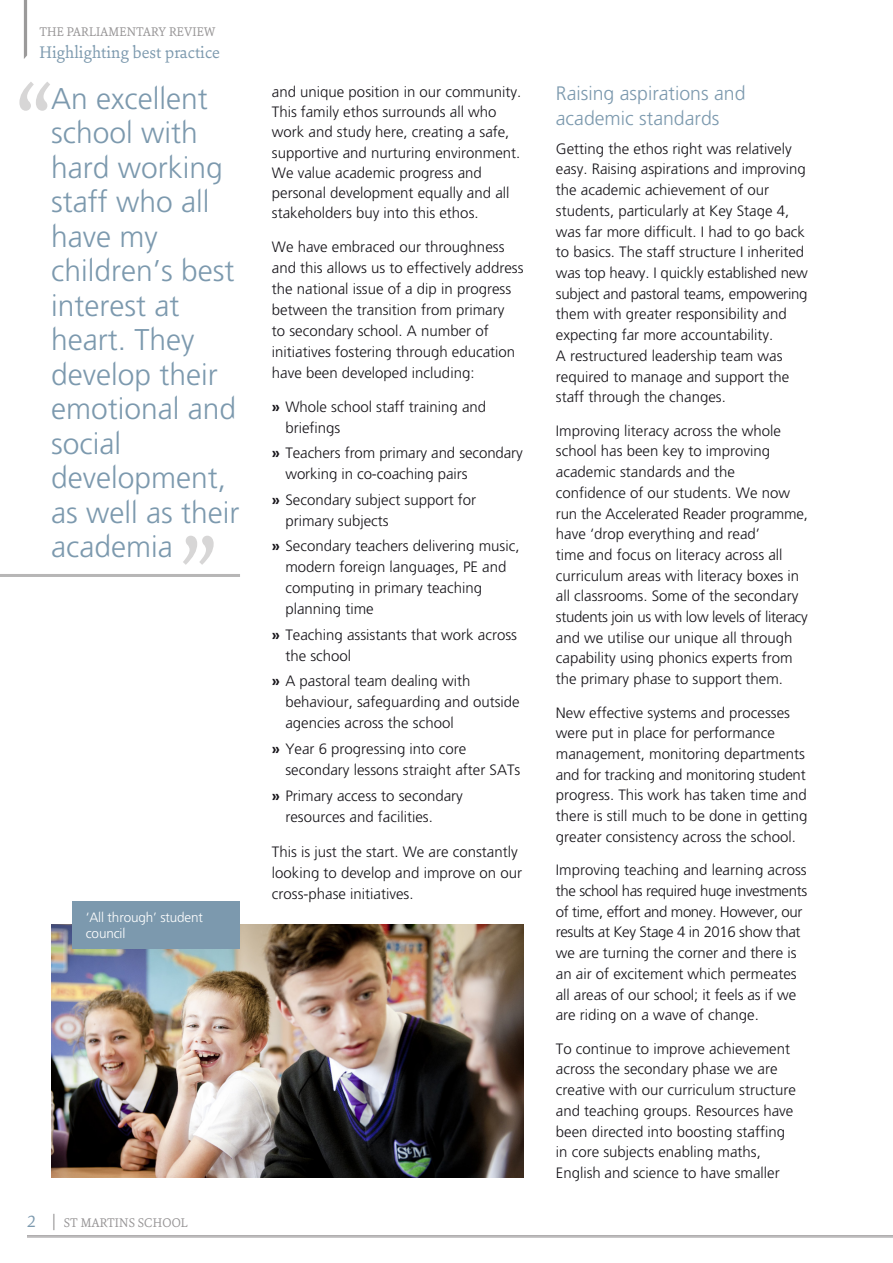
<style>
.page{position:relative;width:893px;height:1263px;background:#fff}
.page>*{position:absolute;margin:0;border:0;box-sizing:border-box;transform-origin:0 0}
.t1{font:114px "Sina Nova";color:#d7d6d6}
.Pull_quote_left{font:300 30px/34.5px "Freeway";color:#7c99ae}
.Heading_A{font:300 19.5px/24.2px "Freeway";color:#7c99ae}
.Folio_number{font:18px "Sina Nova";color:#7c99ae}
.Text{font:300 15px/20.7px "Freeway";color:#17151a}
.TPRB_footer_grey_L{font:13.5px "Sina Nova";color:#969495}
.Figure_legend{font:300 13.5px/16.2px "Freeway";letter-spacing:-.01em;color:#fff}
.s1{font-size:18px}
.s2{font-family:"Freeway Demi";font-weight:400}
</style>
<div class="page">
<svg style="left:24px;top:0;width:3px;height:59px"></svg>
<hr style="left:27px;top:1235px;width:866px;height:1px;background:#969495">
<hr style="left:27px;top:1237px;width:866px;height:1px;background:#969495">
<hr style="left:0;top:574px;width:240px;height:3px;background:#b7b6b6">
<img style="left:51px;top:925px;width:473px;height:253px">
<div style="left:72px;top:901px;width:168px;height:47px;background:#7c99ae"></div>
<p class="TPRB_footer_grey_L" style="left:40px;top:23px;width:178px">THE PARLIAMENTARY REVIEW</p>
<p class="Folio_number" style="left:39px;top:40px;width:182px">Highlighting best practice</p>
<p class="t1" style="left:18px;top:47px;width:35px">“</p>
<p class="Pull_quote_left" style="left:51px;top:81px;width:190px">An excellent school with hard working staff who all have my children’s best interest at heart. They develop their emotional and social development, as well as their academia</p>
<p class="t1" style="left:215px;top:600px;width:35px;rotate:-180deg">“</p>
<p class="Figure_legend" style="left:86px;top:909px;width:119px">‘All through’ student council</p>
<p class="Folio_number" style="left:27px;top:1209px;width:10px">2</p>
<p class="TPRB_footer_grey_L" style="left:52px;top:1213px;width:138px"><span class="s1">|</span> ST MARTINS SCHOOL</p>
<p class="Text" style="left:272px;top:82px;width:251px;line-height:20.2px">and unique position in our community.<br>This family ethos surrounds all who work and study here, creating a safe, supportive and nurturing environment.<br>We value academic progress and personal development equally and all stakeholders buy into this ethos.</p>
<p class="Text" style="left:272px;top:236px;width:253px">We have embraced our throughness and this allows us to effectively address the national issue of a dip in progress between the transition from primary<br>to secondary school. A number of initiatives fostering through education have been developed including:</p>
<p class="Text" style="left:285px;top:396px;width:202px;text-indent:-14px"><span class="s2">»</span> Whole school staff training and briefings</p>
<p class="Text" style="left:285px;top:443px;width:239px;text-indent:-14px"><span class="s2">»</span> Teachers from primary and secondary working in co-coaching pairs</p>
<p class="Text" style="left:285px;top:489px;width:192px;text-indent:-14px"><span class="s2">»</span> Secondary subject support for primary subjects</p>
<p class="Text" style="left:285px;top:536px;width:236px;text-indent:-14px"><span class="s2">»</span> Secondary teachers delivering music, modern foreign languages, PE and computing in primary teaching planning time</p>
<p class="Text" style="left:285px;top:624px;width:233px;text-indent:-14px"><span class="s2">»</span> Teaching assistants that work across the school</p>
<p class="Text" style="left:285px;top:671px;width:236px;text-indent:-14px"><span class="s2">»</span> A pastoral team dealing with behaviour, safeguarding and outside agencies across the school</p>
<p class="Text" style="left:285px;top:738px;width:237px;text-indent:-14px"><span class="s2">»</span> Year 6 progressing into core secondary lessons straight after SATs</p>
<p class="Text" style="left:285px;top:785px;width:179px;text-indent:-14px"><span class="s2">»</span> Primary access to secondary resources and facilities.</p>
<p class="Text" style="left:272px;top:841px;width:252px">This is just the start. We are constantly looking to develop and improve on our cross-phase initiatives.</p>
<p class="Heading_A" style="left:556px;top:82px;width:191px">Raising aspirations and academic standards</p>
<p class="Text" style="left:556px;top:138px;width:254px">Getting the ethos right was relatively easy. Raising aspirations and improving the academic achievement of our students, particularly at Key Stage 4, was far more difficult. I had to go back to basics. The staff structure I inherited was top heavy. I quickly established new subject and pastoral teams, empowering them with greater responsibility and expecting far more accountability.<br>A restructured leadership team was required to manage and support the staff through the changes.</p>
<p class="Text" style="left:556px;top:420px;width:254px">Improving literacy across the whole school has been key to improving academic standards and the confidence of our students. We now run the Accelerated Reader programme, have ‘drop everything and read’<br>time and focus on literacy across all curriculum areas with literacy boxes in all classrooms. Some of the secondary students join us with low levels of literacy and we utilise our unique all through capability using phonics experts from the primary phase to support them.</p>
<p class="Text" style="left:556px;top:702px;width:253px">New effective systems and processes were put in place for performance management, monitoring departments and for tracking and monitoring student progress. This work has taken time and there is still much to be done in getting greater consistency across the school.</p>
<p class="Text" style="left:556px;top:860px;width:253px">Improving teaching and learning across the school has required huge investments of time, effort and money. However, our results at Key Stage 4 in 2016 show that we are turning the corner and there is an air of excitement which permeates all areas of our school; it feels as if we are riding on a wave of change.</p>
<p class="Text" style="left:556px;top:1038px;width:241px">To continue to improve achievement across the secondary phase we are creative with our curriculum structure and teaching groups. Resources have been directed into boosting staffing in core subjects enabling maths, English and science to have smaller</p>
</div>
